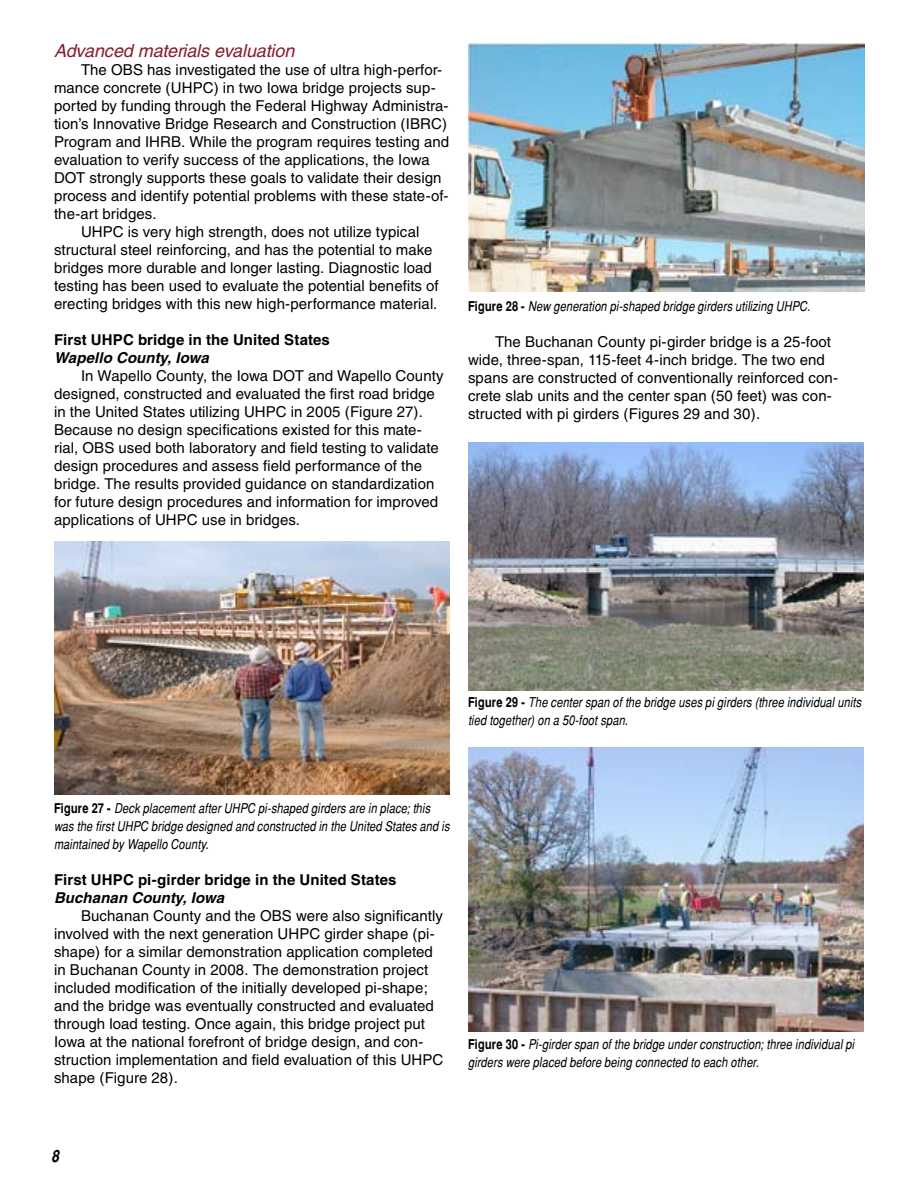
<style>
.page{position:relative;width:918px;height:1188px;background:#fff}
.page>*{position:absolute;margin:0;border:0;box-sizing:border-box;transform-origin:0 0}
.t1{font:italic 18px "Helvetica";letter-spacing:-.01em;color:#871c2a}
.t2{font:italic 700 16.5px "Switzerland Narrow";color:#000}
.t3{font:15px/18px "Helvetica";letter-spacing:.005em;color:#000}
.t4{font:700 15px "Helvetica";letter-spacing:.005em;color:#000}
.t5{font:italic 700 15px "Helvetica";letter-spacing:.005em;color:#000}
.t6{font:italic 13.5px/18px "Switzerland Narrow";letter-spacing:.01em;color:#000}
.s1{font-weight:700;font-style:normal}
</style>
<div class="page">
<img style="left:54px;top:541px;width:396px;height:253px">
<img style="left:468px;top:43px;width:396px;height:248px">
<img style="left:468px;top:442px;width:396px;height:249px">
<img style="left:468px;top:748px;width:396px;height:283px">
<p class="t1" style="left:54px;top:40px;width:242px">Advanced materials evaluation</p>
<p class="t3" style="left:81px;top:61px;width:363px">The OBS has investigated the use of ultra high-perfor-</p>
<p class="t3" style="left:54px;top:79px;width:383px">mance concrete (UHPC) in two Iowa bridge projects sup-</p>
<p class="t3" style="left:54px;top:97px;width:396px">ported by funding through the Federal Highway Administra-</p>
<p class="t3" style="left:54px;top:115px;width:395px">tion’s Innovative Bridge Research and Construction (IBRC)</p>
<p class="t3" style="left:54px;top:133px;width:397px">Program and IHRB. While the program requires testing and</p>
<p class="t3" style="left:54px;top:151px;width:377px">evaluation to verify success of the applications, the Iowa</p>
<p class="t3" style="left:54px;top:169px;width:389px">DOT strongly supports these goals to validate their design</p>
<p class="t3" style="left:54px;top:187px;width:396px">process and identify potential problems with these state-of-</p>
<p class="t3" style="left:54px;top:205px;width:104px">the-art bridges.</p>
<p class="t3" style="left:81px;top:223px;width:340px">UHPC is very high strength, does not utilize typical</p>
<p class="t3" style="left:54px;top:241px;width:380px">structural steel reinforcing, and has the potential to make</p>
<p class="t3" style="left:54px;top:259px;width:379px">bridges more durable and longer lasting. Diagnostic load</p>
<p class="t3" style="left:54px;top:277px;width:386px">testing has been used to evaluate the potential benefits of</p>
<p class="t3" style="left:54px;top:295px;width:385px">erecting bridges with this new high-performance material.</p>
<p class="t4" style="left:54px;top:331px;width:277px">First UHPC bridge in the United States</p>
<p class="t5" style="left:54px;top:349px;width:156px">Wapello County, Iowa</p>
<p class="t3" style="left:54px;top:367px;width:391px;text-indent:27px">In Wapello County, the Iowa DOT and Wapello County designed, constructed and evaluated the first road bridge in the United States utilizing UHPC in 2005 (Figure 27).<br>Because no design specifications existed for this mate&shy;rial, OBS used both laboratory and field testing to validate design procedures and assess field performance of the bridge. The results provided guidance on standardization for future design procedures and information for improved applications of UHPC use in bridges.</p>
<p class="t6" style="left:468px;top:297px;width:344px"><span class="s1">Figure 28 -</span> New generation pi-shaped bridge girders utilizing UHPC.</p>
<p class="t3" style="left:468px;top:333px;width:372px;text-indent:27px">The Buchanan County pi-girder bridge is a 25-foot wide, three-span, 115-feet 4-inch bridge. The two end spans are constructed of conventionally reinforced con&shy;crete slab units and the center span (50 feet) was con&shy;structed with pi girders (Figures 29 and 30).</p>
<p class="t6" style="left:468px;top:693px;width:395px"><span class="s1">Figure 29 -</span> The center span of the bridge uses pi girders (three individual units tied together) on a 50-foot span.</p>
<p class="t6" style="left:54px;top:799px;width:397px"><span class="s1">Figure 27 -</span> Deck placement after UHPC pi-shaped girders are in place; this was the first UHPC bridge designed and constructed in the United States and is maintained by Wapello County.</p>
<p class="t4" style="left:54px;top:871px;width:344px">First UHPC pi-girder bridge in the United States</p>
<p class="t5" style="left:54px;top:889px;width:172px">Buchanan County, Iowa</p>
<p class="t3" style="left:54px;top:907px;width:391px;text-indent:27px">Buchanan County and the OBS were also significantly involved with the next generation UHPC girder shape (pi&shy;shape) for a similar demonstration application completed in Buchanan County in 2008. The demonstration project included modification of the initially developed pi-shape; and the bridge was eventually constructed and evaluated through load testing. Once again, this bridge project put Iowa at the national forefront of bridge design, and con&shy;struction implementation and field evaluation of this UHPC shape (Figure 28).</p>
<p class="t6" style="left:468px;top:1035px;width:388px"><span class="s1">Figure 30 -</span> Pi-girder span of the bridge under construction; three individual pi girders were placed before being connected to each other.</p>
<p class="t2" style="left:52px;top:1146px;width:9px">8</p>
</div>
